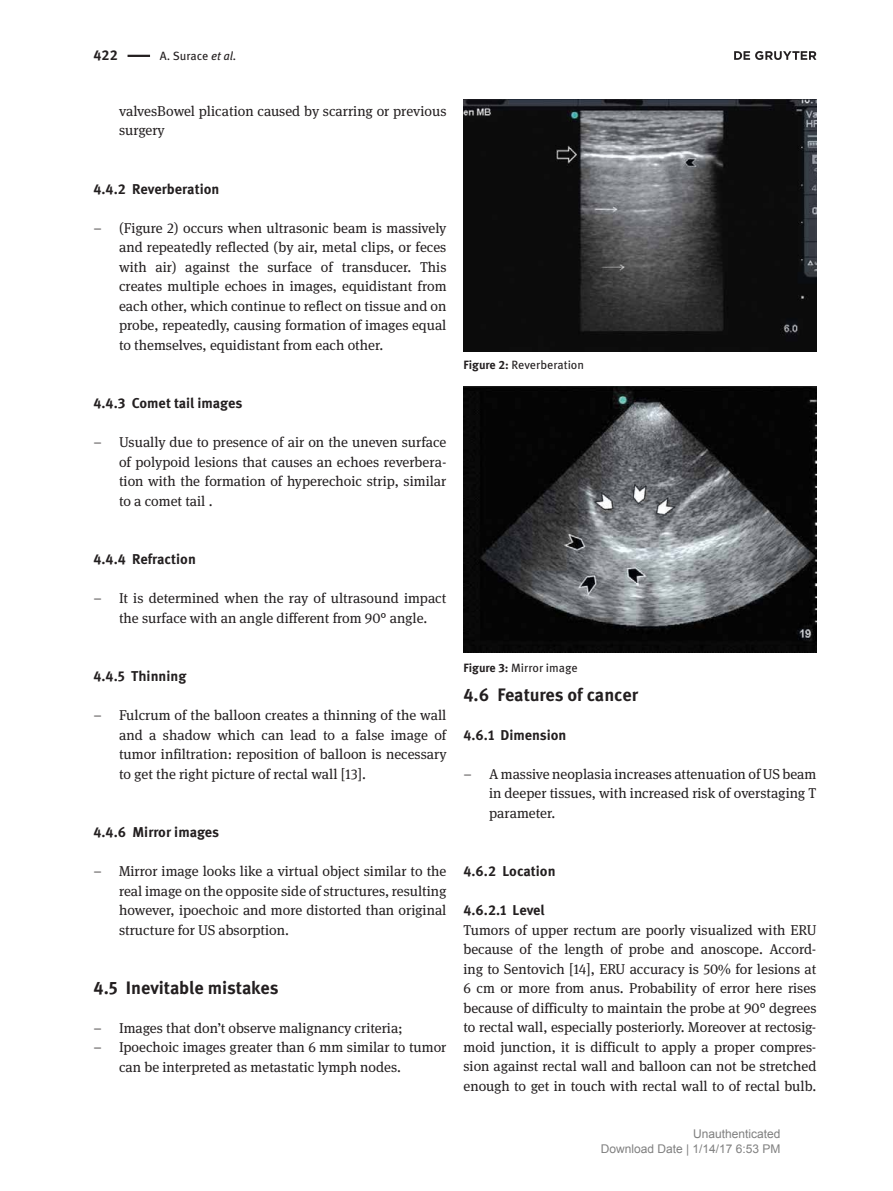
<style>
.page{position:relative;width:893px;height:1191px;background:#fff}
.page>*{position:absolute;margin:0;border:0;box-sizing:border-box;transform-origin:0 0}
.t1{font:700 18px "DG Meta Science";letter-spacing:-.01em;color:#231f20}
.t2{font:14.25px/19.5px "DG Meta Serif Science";color:#231f20;text-align:justify}
.t3{font:700 14.25px "DG Meta Science";color:#231f20}
.t4{font:12px "DG Meta Science";color:#231f20}
.t5{font:12px/15px "Arial";color:#808080;text-align:right}
.s1{font-style:italic}
.s2{font-weight:700}
</style>
<div class="page">
<svg style="left:734px;top:51px;width:82px;height:9px"></svg>
<hr style="left:128px;top:55px;width:22px;height:2px;background:#231f20">
<img style="left:463px;top:99px;width:353px;height:253px">
<img style="left:463px;top:386px;width:353px;height:266px">
<p class="t3" style="left:94px;top:44px;width:26px">422</p>
<p class="t4" style="left:160px;top:47px;width:78px">A. Surace <span class="s1">et al.</span></p>
<p class="t2" style="left:119px;top:101px;width:329px">valvesBowel plication caused by scarring or previous surgery</p>
<p class="t3" style="left:94px;top:177px;width:127px">4.4.2 Reverberation</p>
<p class="t2" style="left:119px;top:218px;width:329px;text-indent:-26px">– (Figure 2) occurs when ultrasonic beam is massively and repeatedly reflected (by air, metal clips, or feces with air) against the surface of transducer. This creates multiple echoes in images, equidistant from each other, which continue to reflect on tissue and on probe, repeatedly, causing formation of images equal to themselves, equidistant from each other.</p>
<p class="t3" style="left:94px;top:392px;width:150px">4.4.3 Comet tail images</p>
<p class="t2" style="left:119px;top:432px;width:329px;text-indent:-26px">– Usually due to presence of air on the uneven surface of polypoid lesions that causes an echoes reverbera&shy;tion with the formation of hyperechoic strip, similar to a comet tail .</p>
<p class="t4" style="left:463px;top:356px;width:122px"><span class="s2">Figure 2:</span> Reverberation</p>
<p class="t3" style="left:94px;top:548px;width:104px">4.4.4 Refraction</p>
<p class="t2" style="left:94px;top:588px;width:354px;text-align:center">– It is determined when the ray of ultrasound impact the surface with an angle different from 90° angle.</p>
<p class="t3" style="left:94px;top:665px;width:94px">4.4.5 Thinning</p>
<p class="t2" style="left:119px;top:705px;width:329px;text-indent:-26px">– Fulcrum of the balloon creates a thinning of the wall and a shadow which can lead to a false image of tumor infiltration: reposition of balloon is necessary to get the right picture of rectal wall [13].</p>
<p class="t3" style="left:94px;top:821px;width:127px">4.4.6 Mirror images</p>
<p class="t2" style="left:119px;top:861px;width:329px;text-indent:-26px">– Mirror image looks like a virtual object similar to the real image on the opposite side of structures, resulting however, ipoechoic and more distorted than original structure for US absorption.</p>
<p class="t1" style="left:94px;top:972px;width:187px">4.5 Inevitable mistakes</p>
<p class="t2" style="left:94px;top:1017px;width:311px">– Images that don’t observe malignancy criteria;</p>
<p class="t2" style="left:119px;top:1037px;width:329px;text-indent:-26px">– Ipoechoic images greater than 6 mm similar to tumor can be interpreted as metastatic lymph nodes.</p>
<p class="t4" style="left:463px;top:658px;width:116px"><span class="s2">Figure 3:</span> Mirror image</p>
<p class="t1" style="left:463px;top:680px;width:176px">4.6 Features of cancer</p>
<p class="t3" style="left:463px;top:723px;width:105px">4.6.1 Dimension</p>
<p class="t2" style="left:489px;top:764px;width:329px;text-indent:-26px">– A massive neoplasia increases attenuation of US beam in deeper tissues, with increased risk of overstaging T parameter.</p>
<p class="t3" style="left:463px;top:860px;width:94px">4.6.2 Location</p>
<p class="t3" style="left:463px;top:899px;width:83px">4.6.2.1 Level</p>
<p class="t2" style="left:463px;top:920px;width:354px">Tumors of upper rectum are poorly visualized with ERU because of the length of probe and anoscope. Accord&shy;ing to Sentovich [14], ERU accuracy is 50% for lesions at 6 cm or more from anus. Probability of error here rises because of difficulty to maintain the probe at 90° degrees to rectal wall, especially posteriorly. Moreover at rectosig&shy;moid junction, it is difficult to apply a proper compres&shy;sion against rectal wall and balloon can not be stretched enough to get in touch with rectal wall to of rectal bulb.</p>
<p class="t5" style="left:601px;top:1127px;width:181px">Unauthenticated<br>Download Date | 1/14/17 6:53 PM</p>
</div>
